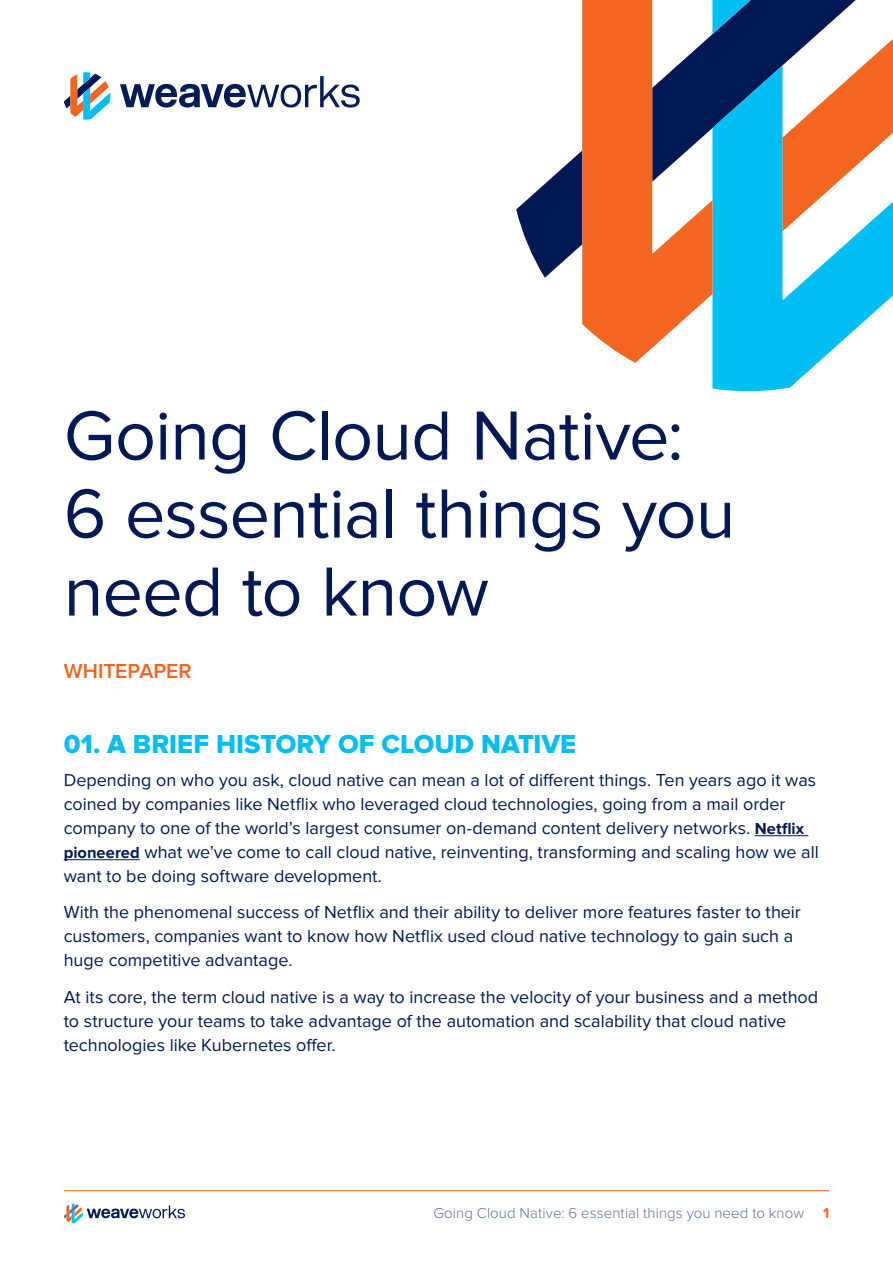
<style>
.page{position:relative;width:893px;height:1263px;background:#fff}
.page>*{position:absolute;margin:0;border:0;box-sizing:border-box;transform-origin:0 0}
.t1{font:72px/78px "Proxima Nova";letter-spacing:-.015em;color:#001954}
.Heading{font:27px "Proxima Nova Extrabld";color:#00bdf2}
.t2{font:600 21px "Proxima Nova";color:#f36421}
.body_copy{font:18px/24px "Proxima Nova";color:#001954}
.t3{font:300 15px "Proxima Nova";letter-spacing:.005em;color:#5b7399}
.t4{font:700 15px "Proxima Nova";color:#f36421}
.s1{font-weight:700;font-size:16.5px}
</style>
<div class="page">
<svg style="left:64px;top:1204px;width:121px;height:19px"></svg>
<hr style="left:64px;top:1190px;width:765px;height:1px;background:#f36421">
<svg style="left:516px;top:150px;width:66px;height:128px"></svg>
<svg style="left:712px;top:231px;width:181px;height:160px;fill:#00bdf2"></svg>
<svg style="left:712px;top:0;width:181px;height:231px"></svg>
<svg style="left:582px;top:0;width:130px;height:363px;fill:#f26621"></svg>
<svg style="left:64px;top:72px;width:46px;height:48px"></svg>
<svg style="left:120px;top:76px;width:240px;height:32px"></svg>
<hr style="left:755px;top:835px;width:53px;height:1px;background:#001954">
<hr style="left:64px;top:859px;width:76px;height:1px;background:#001954">
<p class="t1" style="left:64px;top:398px;width:673px">Going Cloud Native:<br>6 essential things you need to know</p>
<p class="t2" style="left:64px;top:659px;width:130px">WHITEPAPER</p>
<p class="Heading" style="left:64px;top:728px;width:514px">01. A BRIEF HISTORY OF CLOUD NATIVE</p>
<p class="body_copy" style="left:64px;top:768px;width:756px">Depending on who you ask, cloud native can mean a lot of different things. Ten years ago it was coined by companies like Netflix who leveraged cloud technologies, going from a mail order company to one of the world’s largest consumer on-demand content delivery networks. <span class="s1">Netflix pioneered</span> what we’ve come to call cloud native, reinventing, transforming and scaling how we all want to be doing software development.</p>
<p class="body_copy" style="left:64px;top:900px;width:739px">With the phenomenal success of Netflix and their ability to deliver more features faster to their customers, companies want to know how Netflix used cloud native technology to gain such a huge competitive advantage.</p>
<p class="body_copy" style="left:64px;top:985px;width:756px">At its core, the term cloud native is a way to increase the velocity of your business and a method to structure your teams to take advantage of the automation and scalability that cloud native technologies like Kubernetes offer.</p>
<p class="t3" style="left:433px;top:1205px;width:372px">Going Cloud Native: 6 essential things you need to know</p>
<p class="t4" style="left:823px;top:1204px;width:8px">1</p>
</div>
